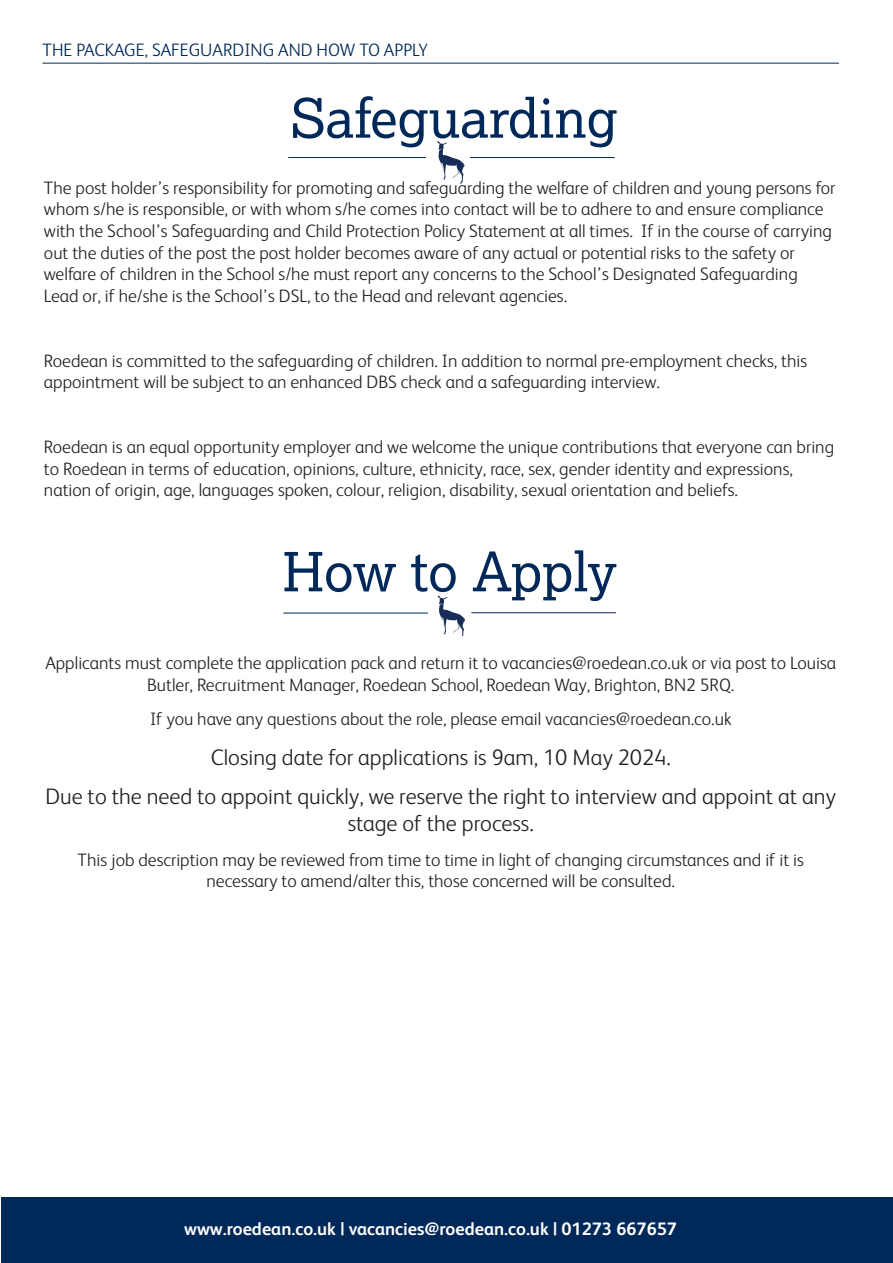
<style>
.page{position:relative;width:893px;height:1263px;background:#fff}
.page>*{position:absolute;margin:0;border:0;box-sizing:border-box;transform-origin:0 0}
.t1{font:54px "Lexia";color:#002858}
.Body{font:300 22.5px/27px "FS Albert";color:#231f20;text-align:center}
.Body-2{font:300 18px/21.6px "FS Albert";color:#231f20}
.t2{font:700 18px "FS Albert";color:#fff}
.Subheading{font:300 18px "FS Albert";color:#002858}
</style>
<div class="page">
<div style="left:1px;top:1197px;width:892px;height:66px;background:#002858"></div>
<hr style="left:43px;top:63px;width:796px;height:1px;background:#002858">
<svg style="left:437px;top:141px;width:28px;height:43px"></svg>
<hr style="left:470px;top:157px;width:145px;height:1px;background:#002858">
<hr style="left:288px;top:157px;width:138px;height:1px;background:#002858">
<svg style="left:438px;top:595px;width:27px;height:41px"></svg>
<hr style="left:471px;top:612px;width:145px;height:1px;background:#002858">
<hr style="left:283px;top:613px;width:145px;height:1px;background:#002858">
<p class="Subheading" style="left:43px;top:38px;width:387px">THE PACKAGE, SAFEGUARDING AND HOW TO APPLY</p>
<p class="t1" style="left:290px;top:84px;width:329px">Safeguarding</p>
<p class="Body-2" style="left:44px;top:176px;width:793px">The post holder’s responsibility for promoting and safeguarding the welfare of children and young persons for whom s/he is responsible, or with whom s/he comes into contact will be to adhere to and ensure compliance with the School’s Safeguarding and Child Protection Policy Statement at all times. If in the course of carrying out the duties of the post the post holder becomes aware of any actual or potential risks to the safety or welfare of children in the School s/he must report any concerns to the School’s Designated Safeguarding Lead or, if he/she is the School’s DSL, to the Head and relevant agencies.</p>
<p class="Body-2" style="left:44px;top:349px;width:765px">Roedean is committed to the safeguarding of children. In addition to normal pre-employment checks, this appointment will be subject to an enhanced DBS check and a safeguarding interview.</p>
<p class="Body-2" style="left:44px;top:435px;width:792px">Roedean is an equal opportunity employer and we welcome the unique contributions that everyone can bring to Roedean in terms of education, opinions, culture, ethnicity, race, sex, gender identity and expressions, nation of origin, age, languages spoken, colour, religion, disability, sexual orientation and beliefs.</p>
<p class="t1" style="left:283px;top:538px;width:335px">How to Apply</p>
<p class="Body-2" style="left:45px;top:651px;width:792px;text-align:center">Applicants must complete the application pack and return it to vacancies@roedean.co.uk or via post to Louisa<br>Butler, Recruitment Manager, Roedean School, Roedean Way, Brighton, BN2 5RQ.</p>
<p class="Body-2" style="left:150px;top:707px;width:583px">If you have any questions about the role, please email vacancies@roedean.co.uk</p>
<p class="Body" style="left:211px;top:742px;width:461px">Closing date for applications is 9am, 10 May 2024.</p>
<p class="Body" style="left:45px;top:782px;width:792px">Due to the need to appoint quickly, we reserve the right to interview and appoint at any stage of the process.</p>
<p class="Body-2" style="left:78px;top:848px;width:728px;text-align:center">This job description may be reviewed from time to time in light of changing circumstances and if it is necessary to amend/alter this, those concerned will be consulted.</p>
<p class="t2" style="left:184px;top:1217px;width:494px">www.roedean.co.uk | vacancies@roedean.co.uk | 01273 667657</p>
</div>
